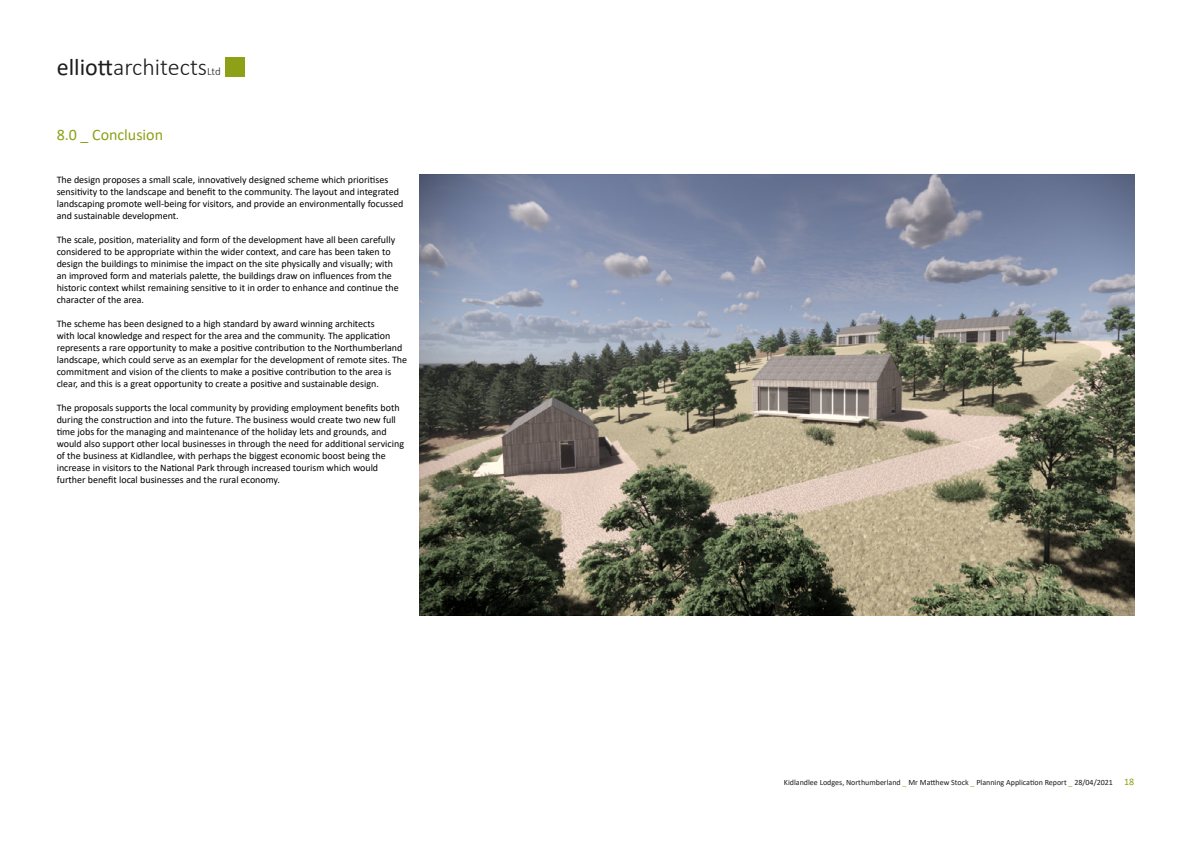
<style>
.page{position:relative;width:1191px;height:842px;background:#fff}
.page>*{position:absolute;margin:0;border:0;box-sizing:border-box;transform-origin:0 0}
.t1{font:300 24px "Calibri";color:#1c1c1c}
.t2{font:16px "Calibri";color:#8da016}
.t3{font:10px/12px "Calibri";color:#000}
.t4{font:8px "Calibri";color:#1c1c1c}
.s1{font-weight:400}
.s2{font-size:11px}
.s3{color:#8da016}
.s4{font-size:10px;color:#8da016}
</style>
<div class="page">
<div style="left:225px;top:57px;width:19px;height:20px;background:#8da016"></div>
<img style="left:420px;top:174px;width:714px;height:441px">
<h1 class="t1" style="left:57px;top:52px;width:166px"><span class="s1">elliott</span>architects<span class="s2">Ltd</span></h1>
<p class="t2" style="left:57px;top:123px;width:108px">8.0 _ Conclusion</p>
<p class="t3" style="left:57px;top:173px;width:348px">The design proposes a small scale, innovatively designed scheme which prioritises sensitivity to the landscape and benefit to the community. The layout and integrated landscaping promote well-being for visitors, and provide an environmentally focussed and sustainable development.</p>
<p class="t3" style="left:57px;top:233px;width:343px">The scale, position, materiality and form of the development have all been carefully considered to be appropriate within the wider context, and care has been taken to design the buildings to minimise the impact on the site physically and visually; with an improved form and materials palette, the buildings draw on influences from the historic context whilst remaining sensitive to it in order to enhance and continue the character of the area.</p>
<p class="t3" style="left:57px;top:317px;width:352px">The scheme has been designed to a high standard by award winning architects<br>with local knowledge and respect for the area and the community. The application represents a rare opportunity to make a positive contribution to the Northumberland landscape, which could serve as an exemplar for the development of remote sites. The commitment and vision of the clients to make a positive contribution to the area is clear, and this is a great opportunity to create a positive and sustainable design.</p>
<p class="t3" style="left:57px;top:401px;width:349px">The proposals supports the local community by providing employment benefits both during the construction and into the future. The business would create two new full time jobs for the managing and maintenance of the holiday lets and grounds, and would also support other local businesses in through the need for additional servicing of the business at Kidlandlee, with perhaps the biggest economic boost being the increase in visitors to the National Park through increased tourism which would further benefit local businesses and the rural economy.</p>
<p class="t4" style="left:784px;top:776px;width:352px">Kidlandlee Lodges, Northumberland <span class="s3">_</span> Mr Matthew Stock <span class="s3">_</span> Planning Application Report <span class="s3">_</span> 28/04/2021 <span class="s4">18</span></p>
</div>
